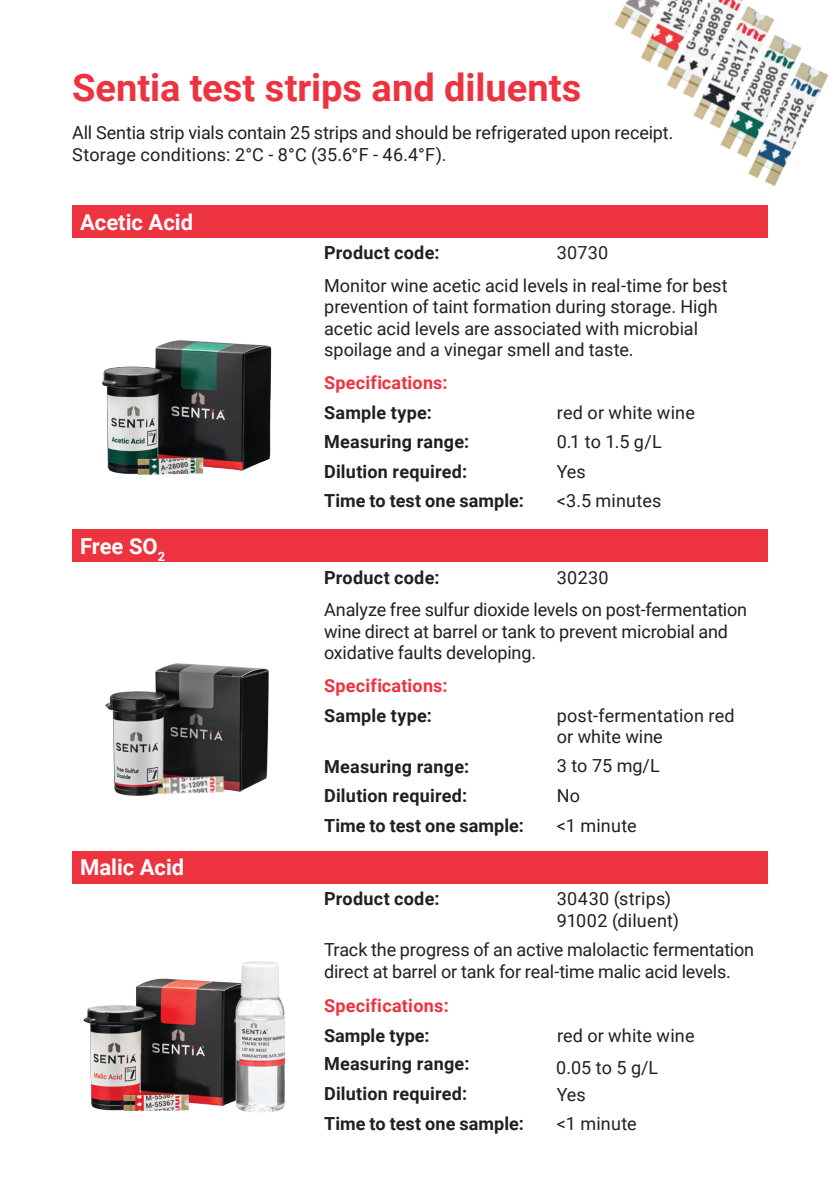
<style>
.page{position:relative;width:840px;height:1191px;background:#fff}
.page>*{position:absolute;margin:0;border:0;box-sizing:border-box;transform-origin:0 0}
.t1{font:700 38px "Roboto";color:#ee3340}
.t2{font:700 22px "Roboto";color:#fff}
.t3{font:18px/21.6px "Roboto";letter-spacing:-.005em;color:#231f20}
.t4{font:700 18px/29.2px "Roboto";letter-spacing:.01em;color:#231f20}
.t5{font:700 18px "Roboto";letter-spacing:.015em;color:#ee3340}
.t6{font:18px/21.6px "Roboto";letter-spacing:.015em;color:#231f20}
.s1{font-style:inherit}
</style>
<div class="page">
<img style="left:102px;top:340px;width:170px;height:135px">
<img style="left:614px;top:0;width:215px;height:227px">
<div style="left:72px;top:205px;width:695px;height:32px;background:#ee3340"></div>
<img style="left:105px;top:663px;width:164px;height:133px">
<img style="left:155px;top:776px;width:78px;height:19px">
<div style="left:72px;top:529px;width:695px;height:33px;background:#ee3340"></div>
<div style="left:72px;top:851px;width:695px;height:32px;background:#ee3340"></div>
<img style="left:83px;top:978px;width:151px;height:133px">
<img style="left:234px;top:961px;width:51px;height:151px">
<h1 class="t1" style="left:72px;top:60px;width:510px">Sentia test strips and diluents</h1>
<p class="t3" style="left:72px;top:121px;width:602px">All Sentia strip vials contain 25 strips and should be refrigerated upon receipt.<br>Storage conditions: 2°C - 8°C (35.6°F - 46.4°F).</p>
<p class="t2" style="left:80px;top:206px;width:114px">Acetic Acid</p>
<p class="t2" style="left:80px;top:531px;width:86px">Free SO<sub>2</sub></p>
<p class="t2" style="left:80px;top:852px;width:106px">Malic Acid</p>
<p class="t4" style="left:324px;top:237px;width:117px">Product code:</p>
<p class="t3" style="left:324px;top:236px;width:405px;line-height:32.6px;text-indent:232px">30730<br>Monitor wine acetic acid levels in real-time for best</p>
<p class="t3" style="left:324px;top:295px;width:395px">prevention of taint formation during storage. High acetic acid levels are associated with microbial spoilage and a vinegar smell and taste.</p>
<p class="t5" style="left:324px;top:370px;width:125px">Specifications:</p>
<p class="t4" style="left:324px;top:397px;width:109px">Sample type:</p>
<p class="t3" style="left:556px;top:401px;width:139px">red or white wine</p>
<p class="t4" style="left:324px;top:426px;width:146px">Measuring range:</p>
<p class="t3" style="left:556px;top:430px;width:106px">0.1 to 1.5 g/L</p>
<p class="t4" style="left:324px;top:456px;width:144px">Dilution required:</p>
<p class="t3" style="left:556px;top:460px;width:30px">Yes</p>
<p class="t4" style="left:324px;top:485px;width:201px">Time to test one sample:</p>
<p class="t3" style="left:556px;top:489px;width:106px">&lt;3.5 minutes</p>
<p class="t4" style="left:324px;top:562px;width:117px">Product code:</p>
<p class="t3" style="left:324px;top:560px;width:424px;line-height:32.6px;text-indent:232px">30230<br>Analyze free sulfur dioxide levels on post-fermentation</p>
<p class="t3" style="left:324px;top:620px;width:405px">wine direct at barrel or tank to prevent microbial and oxidative faults developing.</p>
<p class="t5" style="left:324px;top:673px;width:125px">Specifications:</p>
<p class="t4" style="left:324px;top:700px;width:109px">Sample type:</p>
<p class="t4" style="left:324px;top:751px;width:146px">Measuring range:<br>Dilution required:</p>
<p class="t3" style="left:556px;top:703px;width:179px">post-fermentation red or white wine</p>
<p class="t3" style="left:556px;top:750px;width:104px;line-height:29.8px">3 to <span class="s1">7</span>5 mg/L<br>No</p>
<p class="t4" style="left:324px;top:810px;width:201px">Time to test one sample:</p>
<p class="t3" style="left:556px;top:814px;width:81px">&lt;1 minute</p>
<p class="t4" style="left:324px;top:883px;width:117px">Product code:</p>
<p class="t6" style="left:556px;top:887px;width:124px">30430 (strips)<br>91002 (diluent)</p>
<p class="t3" style="left:324px;top:938px;width:431px">Track the progress of an active malolactic fermentation direct at barrel or tank for real-time malic acid levels.</p>
<p class="t5" style="left:324px;top:993px;width:126px">Specifications:</p>
<p class="t4" style="left:324px;top:1020px;width:147px">Sample type:<br>Measuring range:<br>Dilution required:</p>
<p class="t3" style="left:557px;top:1024px;width:139px">red or white wine</p>
<p class="t3" style="left:556px;top:1056px;width:103px">0.05 to 5 g/L</p>
<p class="t3" style="left:556px;top:1082px;width:30px">Yes</p>
<p class="t4" style="left:324px;top:1108px;width:201px">Time to test one sample:</p>
<p class="t3" style="left:556px;top:1112px;width:81px">&lt;1 minute</p>
</div>
